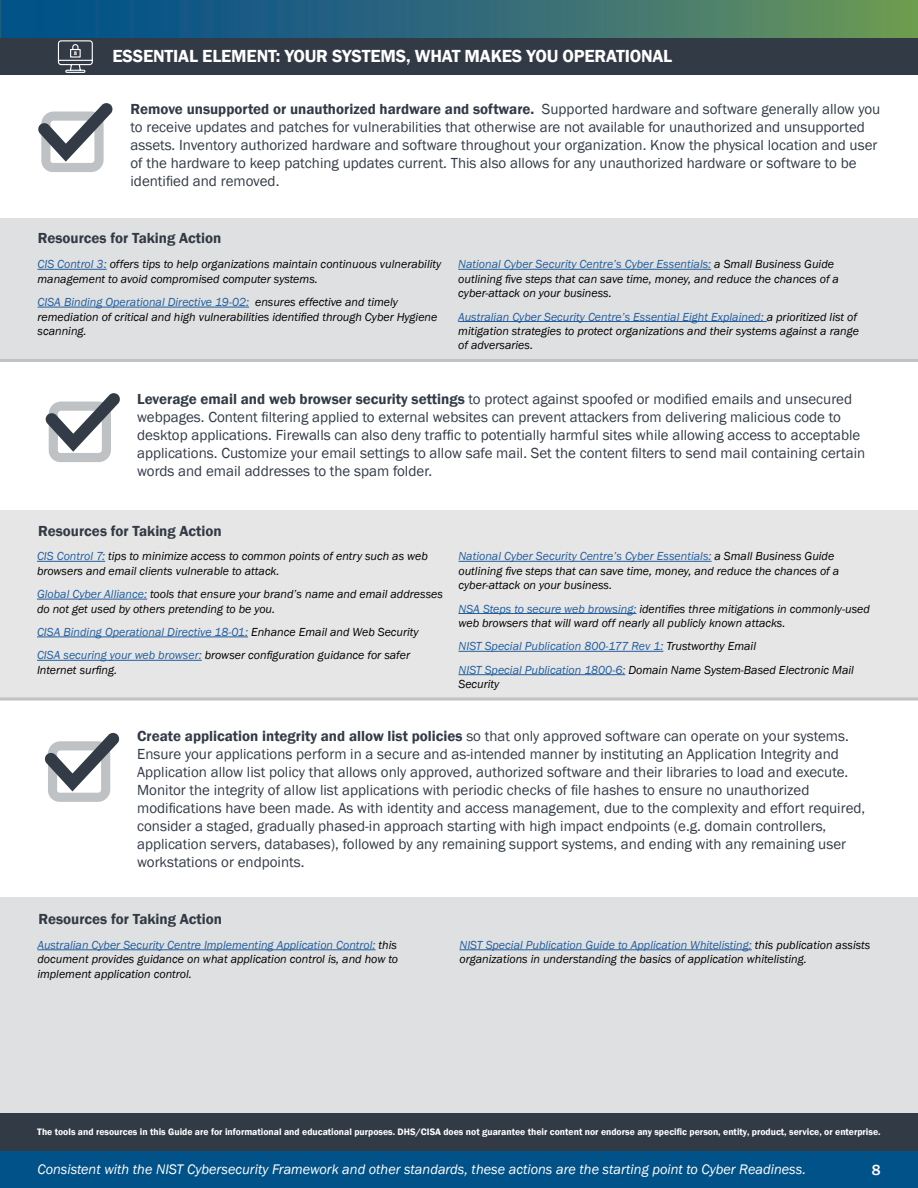
<style>
.page{position:relative;width:918px;height:1188px;background:#fff}
.page>*{position:absolute;margin:0;border:0;box-sizing:border-box;transform-origin:0 0}
.Back_Page_Title__H1{font:600 18px "Franklin Gothic";letter-spacing:-.01em;color:#fff}
.Body{font:15px/18px "Franklin Gothic";color:#323b46}
.t1{font:600 15px "Franklin Gothic";color:#323a45}
.t2{font:500 15px "Franklin Gothic";color:#fff}
.Back_Page_Footer{font:italic 14.25px "Franklin Gothic";color:#fff}
.Resource_Description{font:italic 12px/14.4px "Franklin Gothic";color:#000}
.Resource_Description-2{font:italic 12px "Franklin Gothic";color:#215e9e}
.Disclaimer{font:600 9.6px "Franklin Gothic";color:#fff}
.s1{font-weight:600}
.s2{color:#215e9e}
.s3{color:#000}
</style>
<div class="page">
<div style="left:1px;top:897px;width:917px;height:216px;background:#dfe0e1"></div>
<hr style="left:459px;top:950px;width:293px;height:1px;background:#215e9e">
<hr style="left:38px;top:950px;width:338px;height:1px;background:#215e9e">
<div style="left:1px;top:510px;width:917px;height:189px;background:#e6e6e7"></div>
<hr style="left:0;top:698px;width:918px;height:2px;background:#c0c2c4">
<hr style="left:459px;top:561px;width:253px;height:1px;background:#215e9e">
<hr style="left:459px;top:613px;width:177px;height:1px;background:#215e9e">
<hr style="left:459px;top:651px;width:204px;height:1px;background:#215e9e">
<hr style="left:459px;top:674px;width:166px;height:1px;background:#215e9e">
<hr style="left:37px;top:561px;width:68px;height:1px;background:#215e9e">
<hr style="left:37px;top:599px;width:110px;height:1px;background:#215e9e">
<hr style="left:37px;top:637px;width:211px;height:1px;background:#215e9e">
<hr style="left:37px;top:660px;width:165px;height:1px;background:#215e9e">
<div style="left:1px;top:218px;width:917px;height:142px;background:#dfe0e1"></div>
<hr style="left:0;top:359px;width:918px;height:3px;background:#c0c2c4">
<hr style="left:458px;top:269px;width:253px;height:1px;background:#215e9e">
<hr style="left:458px;top:321px;width:309px;height:1px;background:#215e9e">
<hr style="left:38px;top:269px;width:69px;height:1px;background:#215e9e">
<hr style="left:38px;top:307px;width:211px;height:1px;background:#215e9e">
<div style="left:0;top:1150px;width:918px;height:38px;background:#005288"></div>
<div style="left:0;top:1113px;width:918px;height:37px;background:#323a45"></div>
<div style="left:1px;top:38px;width:917px;height:37px;background:#323a45"></div>
<img style="left:0;top:0;width:918px;height:38px">
<svg style="left:57px;top:40px;width:36px;height:33px"></svg>
<svg style="left:38px;top:103px;width:75px;height:69px"></svg>
<svg style="left:45px;top:393px;width:75px;height:69px"></svg>
<svg style="left:44px;top:732px;width:76px;height:70px"></svg>
<h1 class="Back_Page_Title__H1" style="left:112px;top:45px;width:561px">ESSENTIAL ELEMENT: YOUR SYSTEMS, WHAT MAKES YOU OPERATIONAL</h1>
<p class="Body" style="left:130px;top:100px;width:751px"><span class="s1">Remove unsupported or unauthorized hardware and software.</span> Supported hardware and software generally allow you to receive updates and patches for vulnerabilities that otherwise are not available for unauthorized and unsupported assets. Inventory authorized hardware and software throughout your organization. Know the physical location and user of the hardware to keep patching updates current. This also allows for any unauthorized hardware or software to be identified and removed.</p>
<p class="t1" style="left:38px;top:229px;width:185px">Resources for Taking Action</p>
<p class="Resource_Description" style="left:38px;top:257px;width:405px"><span class="s2">CIS Control 3:</span> offers tips to help organizations maintain continuous vulnerability management to avoid compromised computer systems.</p>
<p class="Resource_Description" style="left:38px;top:295px;width:401px"><span class="s2">CISA Binding Operational Directive 19-02:</span> ensures effective and timely remediation of critical and high vulnerabilities identified through Cyber Hygiene scanning.</p>
<p class="Resource_Description" style="left:458px;top:257px;width:382px"><span class="s2">National Cyber Security Centre’s Cyber Essentials:</span> a Small Business Guide outlining five steps that can save time, money, and reduce the chances of a cyber-attack on your business.</p>
<p class="Resource_Description" style="left:458px;top:310px;width:402px"><span class="s2">Australian Cyber Security Centre’s Essential Eight Explained:</span> a prioritized list of mitigation strategies to protect organizations and their systems against a range of adversaries.</p>
<p class="Body" style="left:137px;top:390px;width:730px"><span class="s1">Leverage email and web browser security settings</span> to protect against spoofed or modified emails and unsecured webpages. Content filtering applied to external websites can prevent attackers from delivering malicious code to desktop applications. Firewalls can also deny traffic to potentially harmful sites while allowing access to acceptable applications. Customize your email settings to allow safe mail. Set the content filters to send mail containing certain words and email addresses to the spam folder.</p>
<p class="t1" style="left:38px;top:521px;width:185px">Resources for Taking Action</p>
<p class="Resource_Description" style="left:37px;top:549px;width:392px"><span class="s2">CIS Control 7:</span> tips to minimize access to common points of entry such as web browsers and email clients vulnerable to attack.</p>
<p class="Resource_Description" style="left:37px;top:587px;width:408px"><span class="s2">Global Cyber Alliance:</span> tools that ensure your brand’s name and email addresses do not get used by others pretending to be you.</p>
<p class="Resource_Description-2" style="left:37px;top:624px;width:383px">CISA Binding Operational Directive 18-01: <span class="s3">Enhance Email and Web Security</span></p>
<p class="Resource_Description" style="left:37px;top:648px;width:375px"><span class="s2">CISA securing your web browser:</span> browser configuration guidance for safer<br>Internet surfing.</p>
<p class="Resource_Description" style="left:459px;top:549px;width:382px"><span class="s2">National Cyber Security Centre’s Cyber Essentials:</span> a Small Business Guide outlining five steps that can save time, money, and reduce the chances of a cyber-attack on your business.</p>
<p class="Resource_Description" style="left:459px;top:602px;width:413px"><span class="s2">NSA Steps to secure web browsing:</span> identifies three mitigations in commonly-used web browsers that will ward off nearly all publicly known attacks.</p>
<p class="Resource_Description-2" style="left:459px;top:639px;width:299px">NIST Special Publication 800-177 Rev 1: <span class="s3">Trustworthy Email</span></p>
<p class="Resource_Description" style="left:459px;top:663px;width:397px"><span class="s2">NIST Special Publication 1800-6:</span> Domain Name System-Based Electronic Mail<br>Security</p>
<p class="Body" style="left:137px;top:727px;width:730px"><span class="s1">Create application integrity and allow list policies</span> so that only approved software can operate on your systems.<br>Ensure your applications perform in a secure and as-intended manner by instituting an Application Integrity and Application allow list policy that allows only approved, authorized software and their libraries to load and execute.<br>Monitor the integrity of allow list applications with periodic checks of file hashes to ensure no unauthorized modifications have been made. As with identity and access management, due to the complexity and effort required, consider a staged, gradually phased-in approach starting with high impact endpoints (e.g. domain controllers, application servers, databases), followed by any remaining support systems, and ending with any remaining user workstations or endpoints.</p>
<p class="t1" style="left:39px;top:910px;width:185px">Resources for Taking Action</p>
<p class="Resource_Description" style="left:38px;top:938px;width:362px;text-align:justify"><span class="s2">Australian Cyber Security Centre Implementing Application Control:</span> this document provides guidance on what application control is, and how to implement application control.</p>
<p class="Resource_Description" style="left:459px;top:938px;width:412px"><span class="s2">NIST Special Publication Guide to Application Whitelisting:</span> this publication assists organizations in understanding the basics of application whitelisting.</p>
<p class="Disclaimer" style="left:37px;top:1126px;width:845px">The tools and resources in this Guide are for informational and educational purposes. DHS/CISA does not guarantee their content nor endorse any specific person, entity, product, service, or enterprise.</p>
<p class="Back_Page_Footer" style="left:38px;top:1161px;width:770px">Consistent with the NIST Cybersecurity Framework and other standards, these actions are the starting point to Cyber Readiness.</p>
<p class="t2" style="left:872px;top:1160px;width:10px">8</p>
</div>
